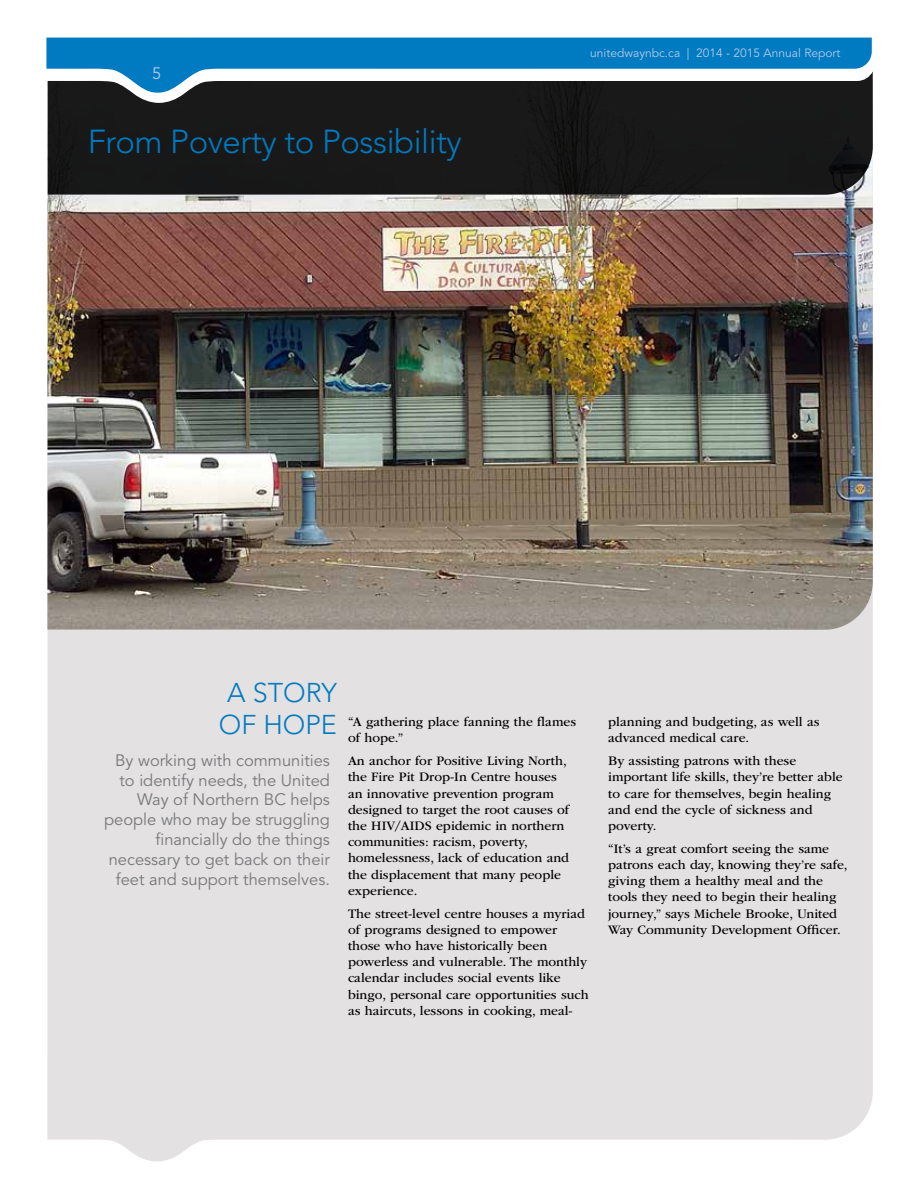
<style>
.page{position:relative;width:918px;height:1188px;background:#fff}
.page>*{position:absolute;margin:0;border:0;box-sizing:border-box;transform-origin:0 0}
.t1{font:300 33px "Avenir LT Std";letter-spacing:-.015em;color:#007ac1}
.t2{font:300 27px/31.5px "Avenir LT Std";color:#007ac1;text-align:center}
.t3{font:16.5px/19.8px "Avenir LT Std";color:#77787b;text-align:right}
.t4{font:16.5px "Avenir LT Std";color:#b5cae9}
.t5{font:13.5px/16.2px "ITC Garamond Std";color:#000}
.t6{font:12px "Avenir LT Std";color:#b5cae9}
</style>
<div class="page">
<div style="left:47px;top:630px;width:826px;height:532px;background:#e3e1e1"></div>
<img style="left:47px;top:93px;width:826px;height:537px">
<div style="left:48px;top:72px;width:825px;height:123px;background:#191919"></div>
<svg style="left:46px;top:38px;width:826px;height:55px;fill:#007ac1"></svg>
<p class="t4" style="left:152px;top:64px;width:11px">5</p>
<h1 class="t1" style="left:88px;top:122px;width:376px">From Poverty to Possibility</h1>
<p class="t6" style="left:590px;top:46px;width:252px">unitedwaynbc.ca | 2014 - 2015 Annual Report</p>
<h2 class="t2" style="left:219px;top:677px;width:120px">A STORY<br>OF HOPE</h2>
<p class="t3" style="left:104px;top:751px;width:227px">By working with communities to identify needs, the United<br>Way of Northern BC helps people who may be struggling financially do the things necessary to get back on their feet and support themselves.</p>
<p class="t5" style="left:348px;top:714px;width:230px">“A gathering place fanning the flames of hope.”</p>
<p class="t5" style="left:348px;top:753px;width:223px">An anchor for Positive Living North, the Fire Pit Drop-In Centre houses an innovative prevention program designed to target the root causes of the HIV/AIDS epidemic in northern communities: racism, poverty, homelessness, lack of education and the displacement that many people experience.</p>
<p class="t5" style="left:348px;top:905px;width:242px">The street-level centre houses a myriad of programs designed to empower those who have historically been powerless and vulnerable. The monthly calendar includes social events like bingo, personal care opportunities such as haircuts, lessons in cooking, meal-</p>
<p class="t5" style="left:608px;top:714px;width:213px">planning and budgeting, as well as advanced medical care.</p>
<p class="t5" style="left:608px;top:753px;width:236px">By assisting patrons with these important life skills, they’re better able to care for themselves, begin healing and end the cycle of sickness and poverty.</p>
<p class="t5" style="left:608px;top:841px;width:241px">“It’s a great comfort seeing the same patrons each day, knowing they’re safe, giving them a healthy meal and the tools they need to begin their healing journey,” says Michele Brooke, United Way Community Development Officer.</p>
</div>
